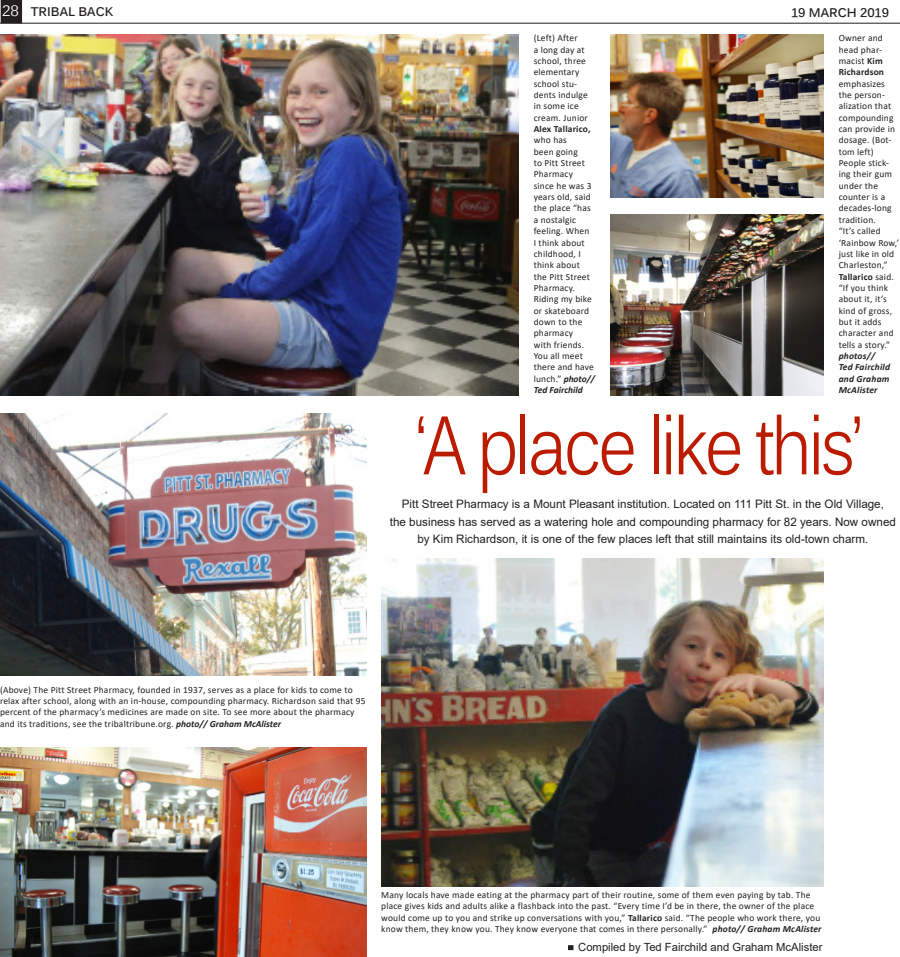
<style>
.page{position:relative;width:900px;height:957px;background:#fff}
.page>*{position:absolute;margin:0;border:0;box-sizing:border-box;transform-origin:0 0}
.t1{font:81.5px "Kalinga";letter-spacing:-.05em;color:#bb1c00;scale:.81 1}
.t2{font:700 12.5px "Kalinga";color:#231f20}
.t3{font:11.62px "Arial";color:#231f20}
.t4{font:11.25px "Arial";color:#231f20}
.t5{font:9.5px/11.4px "Calibri";letter-spacing:.02em;color:#231f20}
.s1{font-weight:400;font-size:15px;color:#fff}
.s2{font-weight:700}
.s3{font-weight:700;font-style:italic}
</style>
<div class="page">
<hr style="left:0;top:23px;width:900px;height:1px;background:#231f20">
<div style="left:1px;top:0;width:21px;height:23px;background:#231f20"></div>
<img style="left:381px;top:558px;width:443px;height:328px">
<img style="left:0;top:34px;width:519px;height:361px">
<img style="left:0;top:747px;width:366px;height:209px">
<img style="left:610px;top:34px;width:214px;height:163px">
<img style="left:610px;top:214px;width:214px;height:181px">
<img style="left:0;top:413px;width:366px;height:262px">
<svg style="left:568px;top:945px;width:5px;height:4px"></svg>
<h2 class="t2" style="left:2px;top:4px;width:113px"><span class="s1">28</span> TRIBAL BACK</h2>
<h2 class="t2" style="left:791px;top:5px;width:100px">19 MARCH 2019</h2>
<p class="t5" style="left:839px;top:32px;width:58px">Owner and head phar&shy;macist <span class="s2">Kim<br>Richardson </span>emphasizes the person&shy;alization that compounding can provide in dosage. (Bot&shy;tom left)</p>
<p class="t5" style="left:839px;top:157px;width:62px">People stick&shy;ing their gum under the counter is a decades-long tradition.<br>“It’s called ‘Rainbow Row,’ just like in old<br>Charleston,”<br><span class="s2">Tallarico</span> said. “If you think about it, it’s kind of gross, but it adds character and tells a story.” <span class="s3">photos//<br>Ted Fairchild and Graham<br>McAlister</span></p>
<p class="t5" style="left:534px;top:32px;width:63px">(Left) After<br>a long day at school, three elementary school stu&shy;dents indulge in some ice cream. Junior<br><span class="s2">Alex Tallarico, </span>who has<br>been going<br>to Pitt Street<br>Pharmacy since he was 3 years old, said the place “has a nostalgic feeling. When<br>I think about childhood, I think about the Pitt Street<br>Pharmacy.<br>Riding my bike or skateboard down to the pharmacy<br>with friends.<br>You all meet there and have lunch.” <span class="s3">photo//<br>Ted Fairchild</span></p>
<p class="t1" style="left:416px;top:393px;width:553px">‘A place like this’</p>
<p class="t3" style="left:402px;top:496px;width:484px">Pitt Street Pharmacy is a Mount Pleasant institution. Located on 111 Pitt St. in the Old Village,</p>
<p class="t3" style="left:390px;top:513px;width:508px">the business has served as a watering hole and compounding pharmacy for 82 years. Now owned</p>
<p class="t3" style="left:417px;top:531px;width:453px">by Kim Richardson, it is one of the few places left that still maintains its old-town charm.</p>
<p class="t5" style="left:0;top:683px;width:367px">(Above) The Pitt Street Pharmacy, founded in 1937, serves as a place for kids to come to relax after school, along with an in-house, compounding pharmacy. Richardson said that 95 percent of the pharmacy’s medicines are made on site. To see more about the pharmacy and its traditions, see the tribaltribune.org. <span class="s3">photo// Graham McAlister</span></p>
<p class="t5" style="left:381px;top:888px;width:442px">Many locals have made eating at the pharmacy part of their routine, some of them even paying by tab. The place gives kids and adults alike a flashback into the past. “Every time I’d be in there, the owner of the place would come up to you and strike up conversations with you,” <span class="s2">Tallarico</span> said. “The people who work there, you know them, they know you. They know everyone that comes in there personally.” <span class="s3">photo// Graham McAlister</span></p>
<p class="t4" style="left:578px;top:939px;width:246px">Compiled by Ted Fairchild and Graham McAlister</p>
</div>
